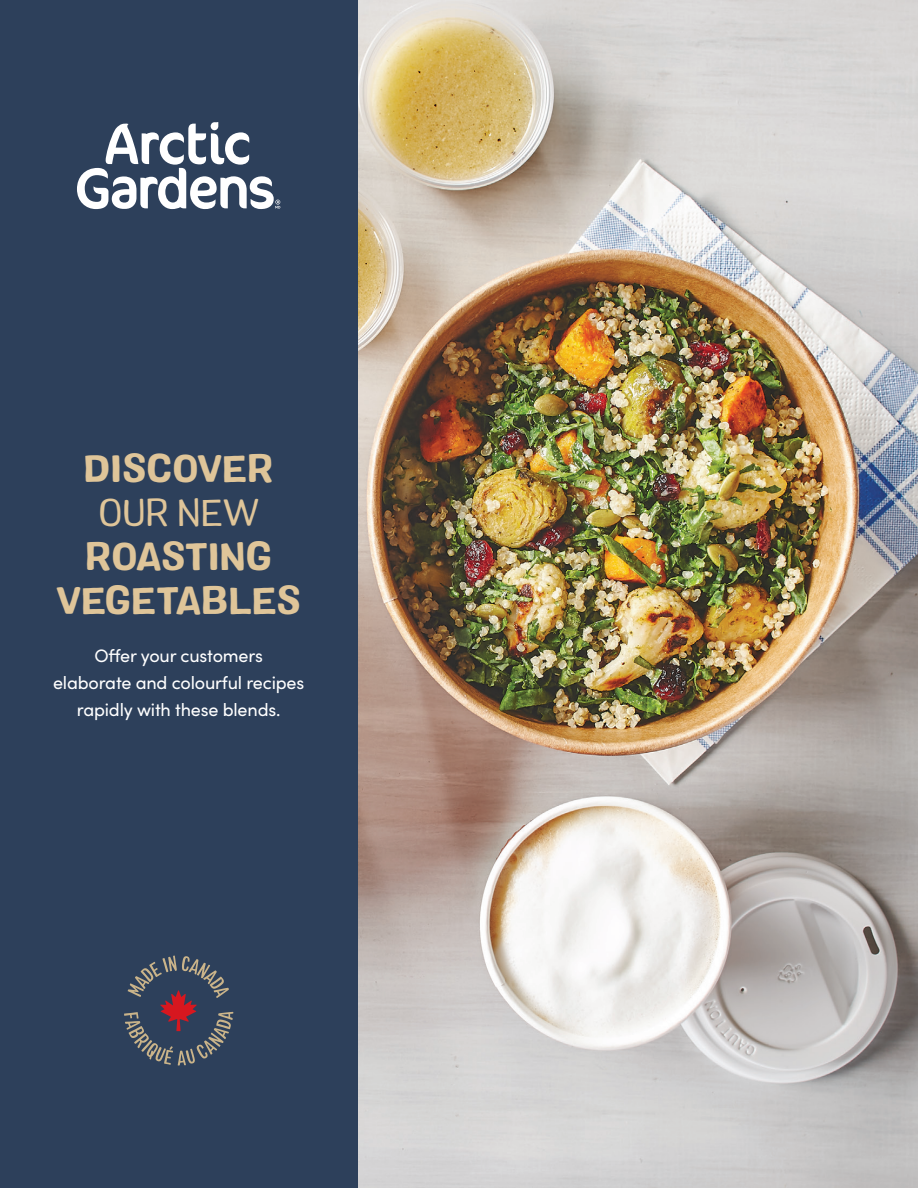
<style>
.page{position:relative;width:918px;height:1188px;background:#fff}
.page>*{position:absolute;margin:0;border:0;box-sizing:border-box;transform-origin:0 0}
.t1{font:37.65px/44.1px "Colby St Bld";letter-spacing:-.005em;color:#dfc599;text-align:center}
.t2{font:37.65px "Colby St Reg";letter-spacing:-.005em;color:#dfc599}
.t3{font:18px/27px "Sofia Pro";letter-spacing:-.01em;color:#fff;text-align:center}
</style>
<div class="page">
<img style="left:357px;top:0;width:561px;height:1188px">
<div style="left:0;top:0;width:357px;height:1188px;background:#2d405b"></div>
<svg style="left:124px;top:955px;width:109px;height:111px"></svg>
<svg style="left:77px;top:122px;width:203px;height:87px"></svg>
<h1 class="t1" style="left:84px;top:447px;width:192px">DISCOVER</h1>
<h1 class="t2" style="left:98px;top:490px;width:162px">OUR NEW</h1>
<h1 class="t1" style="left:56px;top:535px;width:247px">ROASTING<br>VEGETABLES</h1>
<p class="t3" style="left:53px;top:641px;width:253px">Offer your customers elaborate and colourful recipes rapidly with these blends.</p>
</div>
